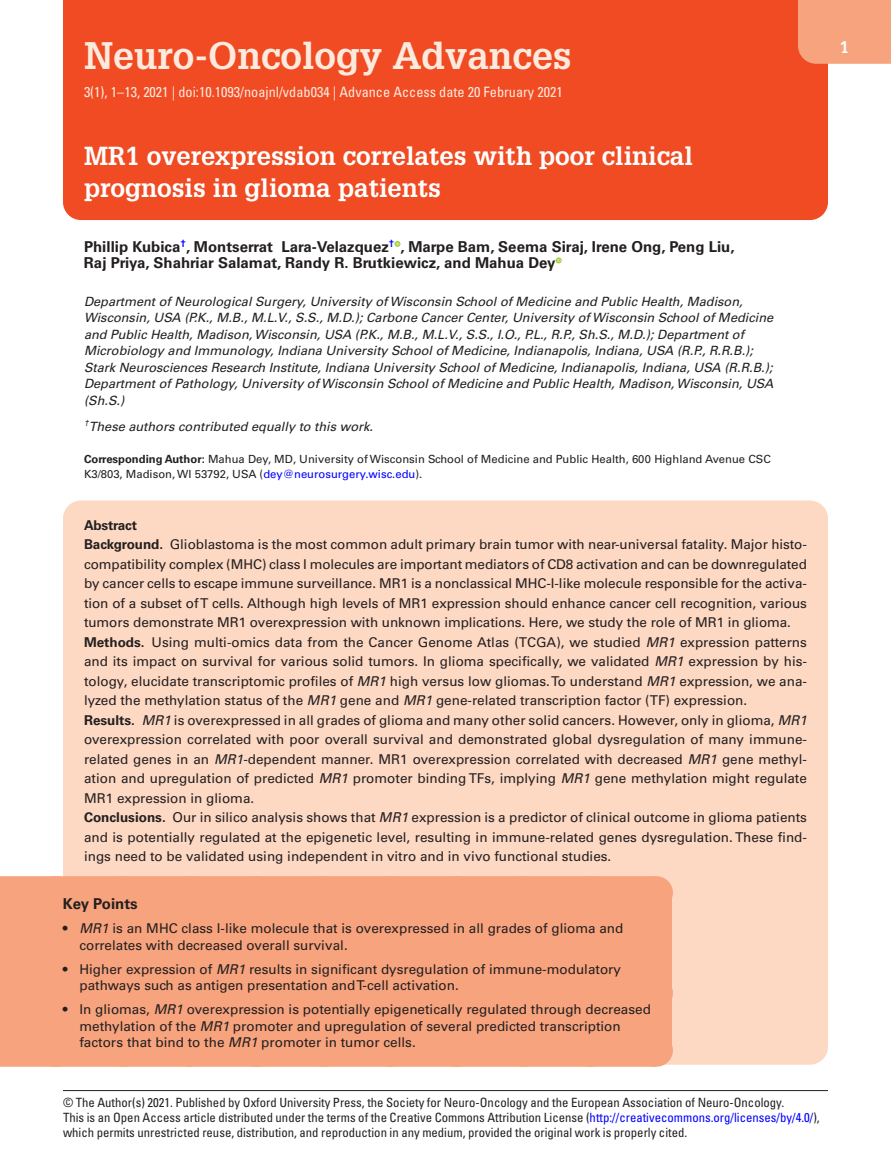
<style>
.page{position:relative;width:891px;height:1175px;background:#fff}
.page>*{position:absolute;margin:0;border:0;box-sizing:border-box;transform-origin:0 0}
.t1{font:700 37.5px "Glypha LT Std";color:#fdeade}
.t2{font:700 25.5px/31.5px "Glypha LT Std";color:#fff}
.t3{font:700 16.5px "Glypha LT Std";color:#fff}
.t4{font:700 15px/16.5px "Univers LT Std";color:#231f20}
.t5{font:condensed 14.25px "Univers LT Std";color:#fdeade}
.t6{font:13.5px/19.5px "Univers LT Std";color:#231f20}
.t7{font:italic 12.75px/16.5px "Univers LT Std";color:#231f20}
.t8{font:condensed 12.75px/15px "Univers LT Std";color:#231f20}
.t9{font:11.25px/15px "Univers LT Std";color:#231f20}
.s1{font-weight:700}
.s2{color:#00f}
.s3{font-style:italic}
</style>
<div class="page">
<div style="left:63px;top:0;width:765px;height:166px;background:#f04b22"></div>
<div style="left:798px;top:0;width:93px;height:64px;background:#f7a37d"></div>
<hr style="left:63px;top:1090px;width:765px;height:1px;background:#231f20">
<div style="left:63px;top:500px;width:765px;height:564px;background:#fdd8c3;border-radius:18px"></div>
<div style="left:0;top:893px;width:672px;height:35px;background:#f7a37d"></div>
<div style="left:0;top:876px;width:656px;height:33px;background:#f7a37d"></div>
<svg style="left:59px;top:876px;width:563px;height:1px"></svg>
<hr style="left:656px;top:876px;width:1px;height:33px;background:#f7a37d">
<div style="left:0;top:910px;width:672px;height:57px;background:#f7a37d"></div>
<div style="left:0;top:950px;width:672px;height:44px;background:#f7a37d"></div>
<div style="left:0;top:991px;width:672px;height:60px;background:#f7a37d"></div>
<div style="left:0;top:1033px;width:656px;height:33px;background:#f7a37d"></div>
<hr style="left:656px;top:1033px;width:1px;height:33px;background:#f7a37d">
<svg style="left:394px;top:241px;width:6px;height:6px"></svg>
<svg style="left:556px;top:257px;width:6px;height:6px"></svg>
<div style="left:63px;top:166px;width:765px;height:54px;background:#f04b22"></div>
<h1 class="t1" style="left:84px;top:32px;width:489px">Neuro-Oncology Advances</h1>
<p class="t5" style="left:84px;top:83px;width:480px">3(1), 1–13, 2021 | doi:10.1093/noajnl/vdab034 | Advance Access date 20 February 2021</p>
<h2 class="t2" style="left:84px;top:140px;width:611px">MR1 overexpression correlates with poor clinical prognosis in glioma patients</h2>
<p class="t4" style="left:84px;top:238px;width:652px">Phillip Kubica<sup>†</sup>, Montserrat Lara-Velazquez<sup>†</sup> , Marpe Bam, Seema Siraj, Irene Ong, Peng Liu,<br>Raj Priya, Shahriar Salamat, Randy R. Brutkiewicz, and Mahua Dey</p>
<p class="t7" style="left:84px;top:293px;width:691px">Department of Neurological Surgery, University of Wisconsin School of Medicine and Public Health, Madison, Wisconsin, USA (P.K., M.B., M.L.V., S.S., M.D.); Carbone Cancer Center, University of Wisconsin School of Medicine and Public Health, Madison, Wisconsin, USA (P.K., M.B., M.L.V., S.S., I.O., P.L., R.P., Sh.S., M.D.); Department of Microbiology and Immunology, Indiana University School of Medicine, Indianapolis, Indiana, USA (R.P., R.R.B.); Stark Neurosciences Research Institute, Indiana University School of Medicine, Indianapolis, Indiana, USA (R.R.B.); Department of Pathology, University of Wisconsin School of Medicine and Public Health, Madison, Wisconsin, USA (Sh.S.)</p>
<p class="t7" style="left:84px;top:418px;width:291px"><sup>†</sup>These authors contributed equally to this work.</p>
<p class="t9" style="left:84px;top:451px;width:688px"><span class="s1">Corresponding Author:</span> Mahua Dey, MD, University of Wisconsin School of Medicine and Public Health, 600 Highland Avenue CSC<br>K3/803, Madison, WI 53792, USA (<span class="s2">dey@neurosurgery.wisc.edu</span>).</p>
<p class="t6" style="left:84px;top:515px;width:725px"><span class="s1">Abstract<br>Background.</span> Glioblastoma is the most common adult primary brain tumor with near-universal fatality. Major histo&shy;compatibility complex (MHC) class I molecules are important mediators of CD8 activation and can be downregulated by cancer cells to escape immune surveillance. MR1 is a nonclassical MHC-I-like molecule responsible for the activa&shy;tion of a subset of T cells. Although high levels of MR1 expression should enhance cancer cell recognition, various tumors demonstrate MR1 overexpression with unknown implications. Here, we study the role of MR1 in glioma.<br><span class="s1">Methods.</span> Using multi-omics data from the Cancer Genome Atlas (TCGA), we studied <span class="s3">MR1</span> expression patterns and its impact on survival for various solid tumors. In glioma specifically, we validated <span class="s3">MR1</span> expression by his&shy;tology, elucidate transcriptomic profiles of <span class="s3">MR1</span> high versus low gliomas. To understand <span class="s3">MR1</span> expression, we ana&shy;lyzed the methylation status of the <span class="s3">MR1</span> gene and <span class="s3">MR1</span> gene-related transcription factor (TF) expression.<br><span class="s1">Results.</span> <span class="s3">MR1</span> is overexpressed in all grades of glioma and many other solid cancers. However, only in glioma, <span class="s3">MR1 </span>overexpression correlated with poor overall survival and demonstrated global dysregulation of many immune&shy;related genes in an <span class="s3">MR1</span>-dependent manner. MR1 overexpression correlated with decreased <span class="s3">MR1</span> gene methyl&shy;ation and upregulation of predicted <span class="s3">MR1</span> promoter binding TFs, implying <span class="s3">MR1</span> gene methylation might regulate MR1 expression in glioma.<br><span class="s1">Conclusions.</span> Our in silico analysis shows that <span class="s3">MR1</span> expression is a predictor of clinical outcome in glioma patients and is potentially regulated at the epigenetic level, resulting in immune-related genes dysregulation. These find&shy;ings need to be validated using independent in vitro and in vivo functional studies.</p>
<p class="t4" style="left:63px;top:895px;width:76px">Key Points</p>
<p class="t6" style="left:79px;top:920px;width:545px;line-height:16.5px;text-indent:-16px">• <span class="s3">MR1</span> is an MHC class I-like molecule that is overexpressed in all grades of glioma and correlates with decreased overall survival.</p>
<p class="t6" style="left:79px;top:960px;width:543px;line-height:16.5px;text-indent:-16px">• Higher expression of <span class="s3">MR1</span> results in significant dysregulation of immune-modulatory pathways such as antigen presentation and T-cell activation.</p>
<p class="t6" style="left:79px;top:1001px;width:573px;line-height:16.5px;text-indent:-16px">• In gliomas, <span class="s3">MR1</span> overexpression is potentially epigenetically regulated through decreased methylation of the <span class="s3">MR1</span> promoter and upregulation of several predicted transcription factors that bind to the <span class="s3">MR1</span> promoter in tumor cells.</p>
<p class="t8" style="left:63px;top:1095px;width:723px">© The Author(s) 2021. Published by Oxford University Press, the Society for Neuro-Oncology and the European Association of Neuro-Oncology.</p>
<p class="t8" style="left:63px;top:1110px;width:758px">This is an Open Access article distributed under the terms of the Creative Commons Attribution License (<span class="s2">http://creativecommons.org/licenses/by/4.0/</span>), which permits unrestricted reuse, distribution, and reproduction in any medium, provided the original work is properly cited.</p>
<p class="t3" style="left:840px;top:37px;width:11px">1</p>
</div>
